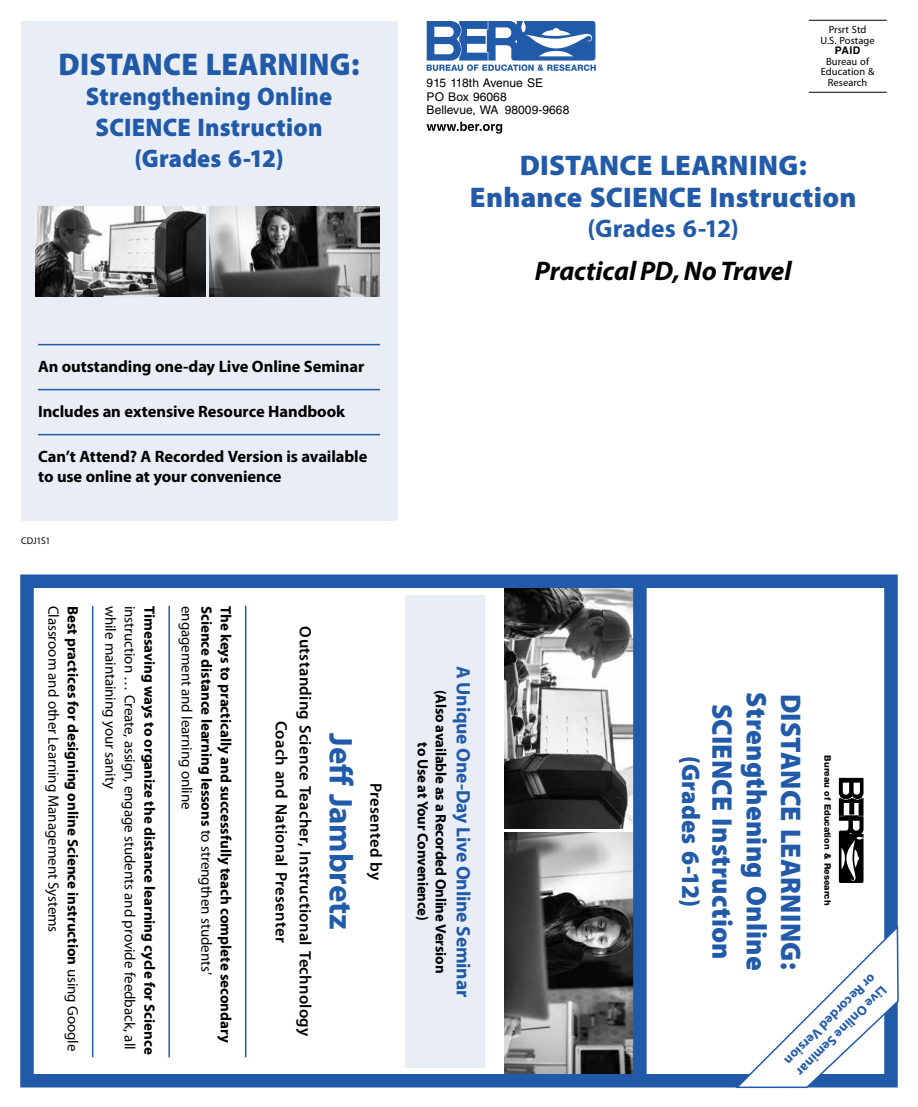
<style>
.page{position:relative;width:918px;height:1107px;background:#fff}
.page>*{position:absolute;margin:0;border:0;box-sizing:border-box;transform-origin:0 0}
.t1{font:700 33px "Myriad Pro";letter-spacing:-.005em;color:#215aa8}
.t2{font:900 31.5px "Myriad Pro";letter-spacing:.01em;color:#215aa8;scale:.95 1}
.t3{font:900 28.5px "Myriad Pro";letter-spacing:.01em;color:#215aa8;scale:.96 1}
.t4{font:900 28.5px/31.5px "Myriad Pro";letter-spacing:.01em;color:#215aa8;text-align:center}
.t5{font:italic 700 27px "Myriad Pro";letter-spacing:-.005em;color:#000}
.t6{font:900 25.5px/30.6px "Myriad Pro";letter-spacing:.01em;color:#215aa8;text-align:center;scale:.95 1}
.t7{font:700 25.5px "Myriad Pro";letter-spacing:.005em;color:#215aa8}
.t8{font:900 25.5px "Myriad Pro";letter-spacing:.01em;color:#215aa8;scale:.96 1}
.t9{font:700 19.5px "Myriad Pro";letter-spacing:-.01em;color:#215aa8}
.t10{font:700 16.5px/19.5px "Myriad Pro";letter-spacing:-.005em;color:#000}
.t11{font:600 16.5px/24px "Myriad Pro";letter-spacing:.02em;color:#000;text-align:center}
.t12{font:700 15px/18px "Myriad Pro";letter-spacing:-.005em;color:#000;text-align:center}
.t13{font:15px "Myriad Pro";letter-spacing:-.005em;color:#000}
.t14{font:700 13.5px/16.2px "Myriad Pro";color:#215aa8}
.t15{font:12px/13.5px "Helvetica LT Std";letter-spacing:.005em;color:#000}
.t16{font:10.5px/10.5px "Myriad Pro";letter-spacing:.005em;color:#000;text-align:center}
.t17{font:700 10.5px "Helvetica LT Std";color:#000}
.t18{font:9.75px "Myriad Pro";letter-spacing:-.025em;color:#000}
.t19{font:800 9px "Helvetica Neue LT Std";color:#000}
.s1{font-weight:400}
</style>
<div class="page">
<div style="left:21px;top:21px;width:376px;height:499px;background:#e9eef6"></div>
<div style="left:405px;top:595px;width:79px;height:473px;background:#e9eef6"></div>
<hr style="left:38px;top:344px;width:342px;height:1px;background:#215aa8">
<hr style="left:38px;top:389px;width:342px;height:1px;background:#215aa8">
<hr style="left:38px;top:434px;width:342px;height:1px;background:#215aa8">
<hr style="left:245px;top:606px;width:1px;height:451px;background:#215aa8">
<hr style="left:168px;top:606px;width:2px;height:451px;background:#215aa8">
<hr style="left:92px;top:606px;width:1px;height:451px;background:#215aa8">
<hr style="left:809px;top:20px;width:78px;height:1px;background:#000">
<hr style="left:809px;top:92px;width:78px;height:1px;background:#000">
<svg style="left:427px;top:21px;width:169px;height:50px"></svg>
<svg style="left:427px;top:122px;width:75px;height:12px"></svg>
<svg style="left:839px;top:778px;width:25px;height:105px"></svg>
<img style="left:504px;top:589px;width:129px;height:239px">
<img style="left:504px;top:833px;width:129px;height:240px">
<div style="left:20px;top:574px;width:878px;height:514px;border:14px solid #215aa8"></div>
<div style="left:633px;top:579px;width:14px;height:504px;background:#215aa8"></div>
<svg style="left:733px;top:925px;width:166px;height:164px"></svg>
<img style="left:36px;top:206px;width:170px;height:91px">
<img style="left:209px;top:206px;width:171px;height:91px">
<h2 class="t2" style="left:59px;top:43px;width:318px">DISTANCE LEARNING:</h2>
<h3 class="t6" style="left:86px;top:80px;width:261px">Strengthening Online<br>SCIENCE Instruction (Grades 6-12)</h3>
<p class="t10" style="left:38px;top:357px;width:328px">An outstanding one-day Live Online Seminar</p>
<p class="t10" style="left:38px;top:402px;width:309px">Includes an extensive Resource Handbook</p>
<p class="t10" style="left:38px;top:447px;width:331px">Can’t Attend? A Recorded Version is available to use online at your convenience</p>
<p class="t18" style="left:21px;top:535px;width:31px">CDJ1S1</p>
<p class="t12" style="left:82px;top:606px;width:447px;rotate:90deg">Best practices for designing online Science instruction <span class="s1">using Google</span></p>
<p class="t13" style="left:120px;top:606px;width:185px;rotate:90deg">while maintaining your sanity</p>
<p class="t13" style="left:139px;top:606px;width:445px;rotate:90deg">instruction … Create, assign, engage students and provide feedback, all</p>
<p class="t12" style="left:159px;top:606px;width:450px;rotate:90deg">Timesaving ways to organize the distance learning cycle for Science</p>
<p class="t13" style="left:196px;top:606px;width:205px;rotate:90deg">engagement and learning online</p>
<p class="t12" style="left:216px;top:606px;width:371px;rotate:90deg">Science distance learning lessons <span class="s1">to strengthen students’</span></p>
<p class="t12" style="left:235px;top:606px;width:438px;rotate:90deg">The keys to practically and successfully teach complete secondary</p>
<p class="t13" style="left:63px;top:606px;width:328px;rotate:90deg">Classroom and other Learning Management Systems</p>
<p class="t11" style="left:318px;top:626px;width:412px;rotate:90deg">Outstanding Science Teacher, Instructional Technology<br>Coach and National Presenter</p>
<h1 class="t1" style="left:363px;top:733px;width:198px;rotate:90deg">Jeff Jambretz</h1>
<p class="t11" style="left:388px;top:783px;width:99px;rotate:90deg">Presented by</p>
<p class="t16" style="left:821px;top:24px;width:56px">Prsrt Std<br>U.S. Postage</p>
<p class="t17" style="left:835px;top:44px;width:27px">PAID</p>
<p class="t16" style="left:821px;top:56px;width:55px">Bureau of<br>Education &amp;</p>
<p class="t15" style="left:427px;top:76px;width:118px">915 118th Avenue SE</p>
<p class="t16" style="left:828px;top:77px;width:41px">Research</p>
<p class="t15" style="left:427px;top:90px;width:144px">PO Box 96068<br>Bellevue, WA 98009‑9668</p>
<h3 class="t4" style="left:470px;top:149px;width:388px">DISTANCE LEARNING:<br>Enhance SCIENCE Instruction</h3>
<h3 class="t7" style="left:588px;top:212px;width:153px">(Grades 6-12)</h3>
<h3 class="t5" style="left:535px;top:254px;width:258px">Practical PD, No Travel</h3>
<h3 class="t9" style="left:476px;top:666px;width:333px;rotate:90deg">A Unique One-Day Live Online Seminar</h3>
<p class="t12" style="left:450px;top:690px;width:285px;rotate:90deg">(Also available as a Recorded Online Version to Use at Your Convenience)</p>
<h3 class="t8" style="left:708px;top:756px;width:158px;rotate:90deg">(Grades 6-12)</h3>
<h3 class="t3" style="left:775px;top:692px;width:291px;rotate:90deg">Strengthening Online</h3>
<h3 class="t3" style="left:810px;top:694px;width:289px;rotate:90deg">DISTANCE LEARNING:</h3>
<h3 class="t3" style="left:741px;top:704px;width:268px;rotate:90deg">SCIENCE Instruction</h3>
<p class="t19" style="left:833px;top:755px;width:151px;rotate:90deg">Bureau of Education &amp; Research</p>
<p class="t14" style="left:891px;top:993px;width:125px;rotate:135deg">Live Online Seminar or Recorded Version</p>
</div>
